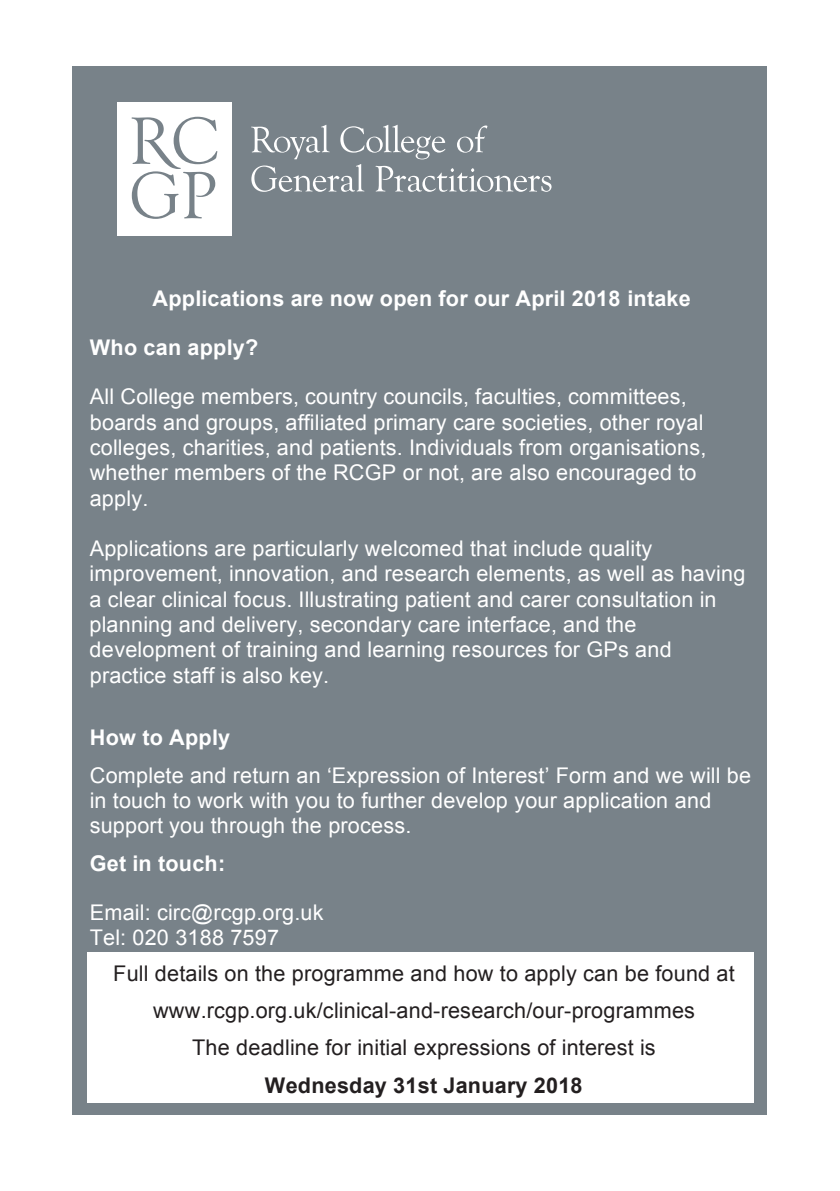
<style>
.page{position:relative;width:840px;height:1191px;background:#fff}
.page>*{position:absolute;margin:0;border:0;box-sizing:border-box;transform-origin:0 0}
.t1{font:21.6px/25.4px "Arial";letter-spacing:.01em;color:#fff}
.t2{font:21.6px/37.2px "Arial";letter-spacing:.01em;color:#231f20;text-align:center}
.t3{font:700 21.6px "Arial";letter-spacing:.01em;color:#fff}
.t4{font:700 21.6px "Arial";letter-spacing:.01em;color:#231f20}
</style>
<div class="page">
<div style="left:73px;top:67px;width:693px;height:1047px;background:#788289"></div>
<div style="left:87px;top:952px;width:665px;height:150px;background:#fff"></div>
<svg style="left:251px;top:125px;width:300px;height:67px"></svg>
<div style="left:117px;top:103px;width:115px;height:133px;background:#fff"></div>
<svg style="left:131px;top:117px;width:86px;height:102px"></svg>
<p class="t3" style="left:152px;top:284px;width:539px">Applications are now open for our April 2018 intake</p>
<p class="t3" style="left:90px;top:333px;width:170px">Who can apply?</p>
<p class="t1" style="left:90px;top:384px;width:618px">All College members, country councils, faculties, committees, boards and groups, affiliated primary care societies, other royal colleges, charities, and patients. Individuals from organisations, whether members of the RCGP or not, are also encouraged to apply.</p>
<p class="t1" style="left:89px;top:536px;width:657px">Applications are particularly welcomed that include quality improvement, innovation, and research elements, as well as having a clear clinical focus. Illustrating patient and carer consultation in planning and delivery, secondary care interface, and the development of training and learning resources for GPs and practice staff is also key.</p>
<p class="t3" style="left:90px;top:723px;width:142px">How to Apply</p>
<p class="t1" style="left:90px;top:762px;width:662px">Complete and return an ‘Expression of Interest’ Form and we will be in touch to work with you to further develop your application and support you through the process.</p>
<p class="t3" style="left:90px;top:848px;width:137px">Get in touch:</p>
<p class="t1" style="left:90px;top:899px;width:235px">Email: circ@rcgp.org.uk<br>Tel: 020 3188 7597</p>
<p class="t2" style="left:113px;top:955px;width:622px">Full details on the programme and how to apply can be found at www.rcgp.org.uk/clinical and research/our programmes<br>The deadline for initial expressions of interest is</p>
<p class="t2" style="left:389px;top:992px;width:53px">- -</p>
<p class="t2" style="left:564px;top:992px;width:9px">-</p>
<p class="t4" style="left:265px;top:1071px;width:319px">Wednesday 31st January 2018</p>
</div>
